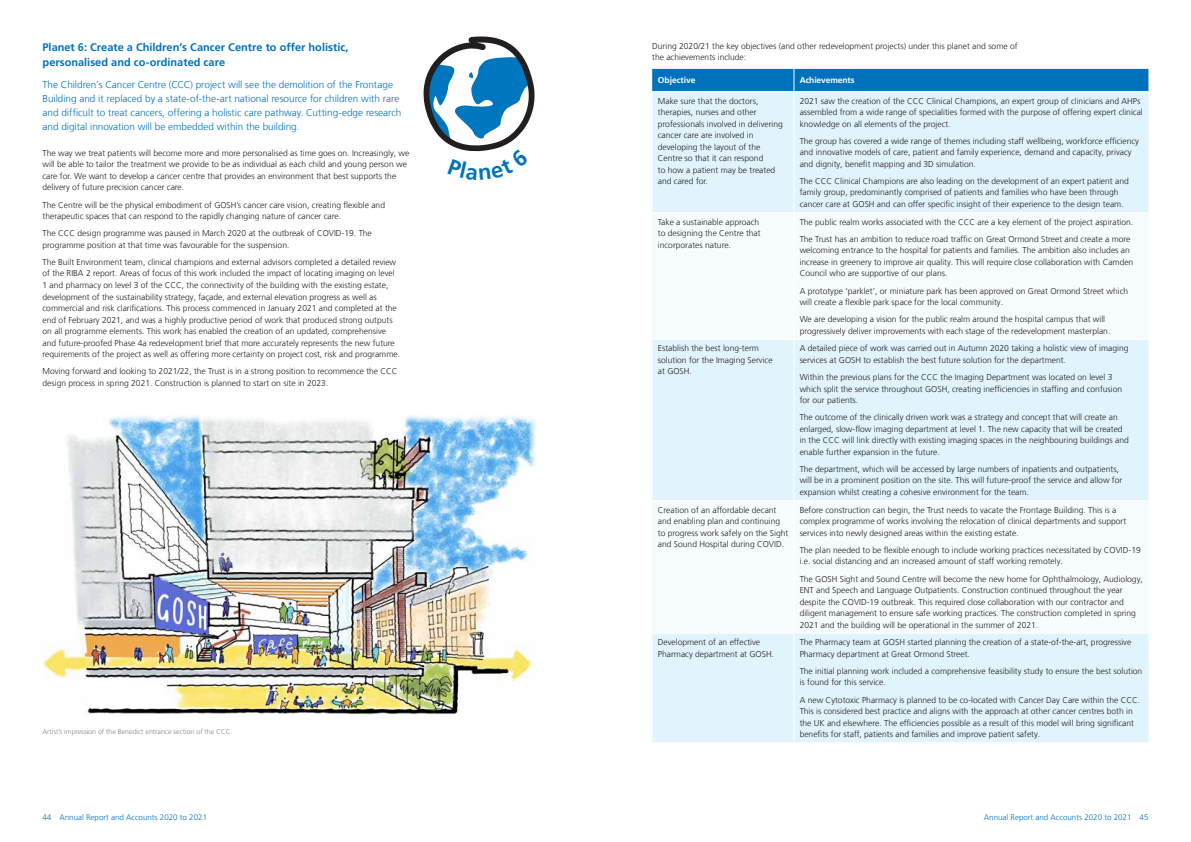
<style>
.page{position:relative;width:1191px;height:842px;background:#fff}
.page>*{position:absolute;margin:0;border:0;box-sizing:border-box;transform-origin:0 0}
.t1{font:700 11px/15px "Frutiger LT Com";color:#0072bc}
.t2{font:300 10px/14px "Frutiger LT Com";letter-spacing:-.005em;color:#0072bc}
.t3{font:300 8.5px/11.5px "Frutiger LT Com";color:#231f20}
.t4{font:700 8.5px "Frutiger LT Com";letter-spacing:-.015em;color:#fff}
.t5{font:300 8px "Frutiger LT Com";color:#0072bc}
.t6{font:300 7px "Frutiger LT Com";color:#808285}
</style>
<div class="page">
<img style="left:43px;top:416px;width:493px;height:299px">
<div style="left:652px;top:92px;width:496px;height:650px;background:#e1f3fc"></div>
<svg style="left:652px;top:213px;width:496px;height:420px;fill:#f6fbfe"></svg>
<div style="left:652px;top:69px;width:496px;height:22px;background:#0072bc"></div>
<hr style="left:793px;top:92px;width:1px;height:120px;background:#fff">
<hr style="left:793px;top:213px;width:1px;height:126px;background:#fff">
<hr style="left:793px;top:340px;width:1px;height:160px;background:#fff">
<hr style="left:793px;top:501px;width:1px;height:132px;background:#fff">
<hr style="left:793px;top:633px;width:1px;height:109px;background:#fff">
<hr style="left:652px;top:212px;width:142px;height:1px;background:#fff">
<hr style="left:794px;top:212px;width:354px;height:1px;background:#fff">
<hr style="left:652px;top:339px;width:142px;height:1px;background:#fff">
<hr style="left:794px;top:339px;width:354px;height:1px;background:#fff">
<hr style="left:652px;top:500px;width:142px;height:1px;background:#fff">
<hr style="left:794px;top:500px;width:354px;height:1px;background:#fff">
<hr style="left:652px;top:633px;width:142px;height:1px;background:#fff">
<hr style="left:794px;top:633px;width:354px;height:1px;background:#fff">
<svg style="left:423px;top:37px;width:111px;height:115px"></svg>
<p class="t1" style="left:43px;top:40px;width:308px">Planet 6: Create a Children’s Cancer Centre to offer holistic, personalised and co-ordinated care</p>
<p class="t2" style="left:43px;top:78px;width:360px">The Children’s Cancer Centre (CCC) project will see the demolition of the Frontage Building and it replaced by a state-of-the-art national resource for children with rare and difficult to treat cancers, offering a holistic care pathway. Cutting-edge research and digital innovation will be embedded within the building.</p>
<p class="t3" style="left:43px;top:147px;width:368px">The way we treat patients will become more and more personalised as time goes on. Increasingly, we will be able to tailor the treatment we provide to be as individual as each child and young person we care for. We want to develop a cancer centre that provides an environment that best supports the delivery of future precision cancer care.</p>
<p class="t3" style="left:43px;top:199px;width:344px">The Centre will be the physical embodiment of GOSH’s cancer care vision, creating flexible and therapeutic spaces that can respond to the rapidly changing nature of cancer care.</p>
<p class="t3" style="left:43px;top:228px;width:331px">The CCC design programme was paused in March 2020 at the outbreak of COVID-19. The programme position at that time was favourable for the suspension.</p>
<p class="t3" style="left:43px;top:256px;width:359px">The Built Environment team, clinical champions and external advisors completed a detailed review of the RIBA 2 report. Areas of focus of this work included the impact of locating imaging on level 1 and pharmacy on level 3 of the CCC, the connectivity of the building with the existing estate, development of the sustainability strategy, façade, and external elevation progress as well as commercial and risk clarifications. This process commenced in January 2021 and completed at the end of February 2021, and was a highly productive period of work that produced strong outputs on all programme elements. This work has enabled the creation of an updated, comprehensive and future-proofed Phase 4a redevelopment brief that more accurately represents the new future requirements of the project as well as offering more certainty on project cost, risk and programme.</p>
<p class="t3" style="left:43px;top:366px;width:356px">Moving forward and looking to 2021/22, the Trust is in a strong position to recommence the CCC design process in spring 2021. Construction is planned to start on site in 2023.</p>
<p class="t6" style="left:43px;top:727px;width:191px">Artist’s impression of the Benedict entrance section of the CCC.</p>
<p class="t3" style="left:652px;top:40px;width:367px">During 2020/21 the key objectives (and other redevelopment projects) under this planet and some of the achievements include:</p>
<p class="t4" style="left:658px;top:75px;width:39px">Objective</p>
<p class="t4" style="left:799px;top:75px;width:56px">Achievements</p>
<p class="t3" style="left:658px;top:95px;width:127px">Make sure that the doctors, therapies, nurses and other professionals involved in delivering cancer care are involved in developing the layout of the<br>Centre so that it can respond<br>to how a patient may be treated and cared for.</p>
<p class="t3" style="left:799px;top:95px;width:345px">2021 saw the creation of the CCC Clinical Champions, an expert group of clinicians and AHPs assembled from a wide range of specialities formed with the purpose of offering expert clinical knowledge on all elements of the project.</p>
<p class="t3" style="left:799px;top:135px;width:341px">The group has covered a wide range of themes including staff wellbeing, workforce efficiency and innovative models of care, patient and family experience, demand and capacity, privacy and dignity, benefit mapping and 3D simulation.</p>
<p class="t3" style="left:799px;top:175px;width:331px">The CCC Clinical Champions are also leading on the development of an expert patient and family group, predominantly comprised of patients and families who have been through cancer care at GOSH and can offer specific insight of their experience to the design team.</p>
<p class="t3" style="left:658px;top:216px;width:104px">Take a sustainable approach to designing the Centre that incorporates nature.</p>
<p class="t3" style="left:799px;top:213px;width:335px;line-height:17.2px">The public realm works associated with the CCC are a key element of the project aspiration.<br>The Trust has an ambition to reduce road traffic on Great Ormond Street and create a more</p>
<p class="t3" style="left:799px;top:245px;width:335px">welcoming entrance to the hospital for patients and families. The ambition also includes an increase in greenery to improve air quality. This will require close collaboration with Camden<br>Council who are supportive of our plans.</p>
<p class="t3" style="left:799px;top:285px;width:330px">A prototype ‘parklet’, or miniature park has been approved on Great Ormond Street which will create a flexible park space for the local community.</p>
<p class="t3" style="left:799px;top:314px;width:312px">We are developing a vision for the public realm around the hospital campus that will progressively deliver improvements with each stage of the redevelopment masterplan.</p>
<p class="t3" style="left:658px;top:343px;width:116px">Establish the best long-term solution for the Imaging Service at GOSH.</p>
<p class="t3" style="left:799px;top:343px;width:330px">A detailed piece of work was carried out in Autumn 2020 taking a holistic view of imaging services at GOSH to establish the best future solution for the department.</p>
<p class="t3" style="left:799px;top:371px;width:324px">Within the previous plans for the CCC the Imaging Department was located on level 3 which split the service throughout GOSH, creating inefficiencies in staffing and confusion for our patients.</p>
<p class="t3" style="left:799px;top:412px;width:331px">The outcome of the clinically driven work was a strategy and concept that will create an enlarged, slow-flow imaging department at level 1. The new capacity that will be created in the CCC will link directly with existing imaging spaces in the neighbouring buildings and enable further expansion in the future.</p>
<p class="t3" style="left:799px;top:463px;width:324px">The department, which will be accessed by large numbers of inpatients and outpatients, will be in a prominent position on the site. This will future-proof the service and allow for expansion whilst creating a cohesive environment for the team.</p>
<p class="t3" style="left:658px;top:504px;width:132px">Creation of an affordable decant and enabling plan and continuing to progress work safely on the Sight and Sound Hospital during COVID.</p>
<p class="t3" style="left:799px;top:504px;width:328px">Before construction can begin, the Trust needs to vacate the Frontage Building. This is a complex programme of works involving the relocation of clinical departments and support services into newly designed areas within the existing estate.</p>
<p class="t3" style="left:799px;top:544px;width:343px">The plan needed to be flexible enough to include working practices necessitated by COVID-19 i.e. social distancing and an increased amount of staff working remotely.</p>
<p class="t3" style="left:799px;top:573px;width:345px">The GOSH Sight and Sound Centre will become the new home for Ophthalmology, Audiology, ENT and Speech and Language Outpatients. Construction continued throughout the year despite the COVID-19 outbreak. This required close collaboration with our contractor and diligent management to ensure safe working practices. The construction completed in spring 2021 and the building will be operational in the summer of 2021.</p>
<p class="t3" style="left:658px;top:637px;width:118px">Development of an effective<br>Pharmacy department at GOSH.</p>
<p class="t3" style="left:799px;top:637px;width:333px">The Pharmacy team at GOSH started planning the creation of a state-of-the-art, progressive<br>Pharmacy department at Great Ormond Street.</p>
<p class="t3" style="left:799px;top:665px;width:344px">The initial planning work included a comprehensive feasibility study to ensure the best solution is found for this service.</p>
<p class="t3" style="left:799px;top:694px;width:342px">A new Cytotoxic Pharmacy is planned to be co-located with Cancer Day Care within the CCC.<br>This is considered best practice and aligns with the approach at other cancer centres both in the UK and elsewhere. The efficiencies possible as a result of this model will bring significant benefits for staff, patients and families and improve patient safety.</p>
<p class="t5" style="left:43px;top:812px;width:166px">44 Annual Report and Accounts 2020 to 2021</p>
<p class="t5" style="left:984px;top:812px;width:166px">Annual Report and Accounts 2020 to 2021 45</p>
</div>
